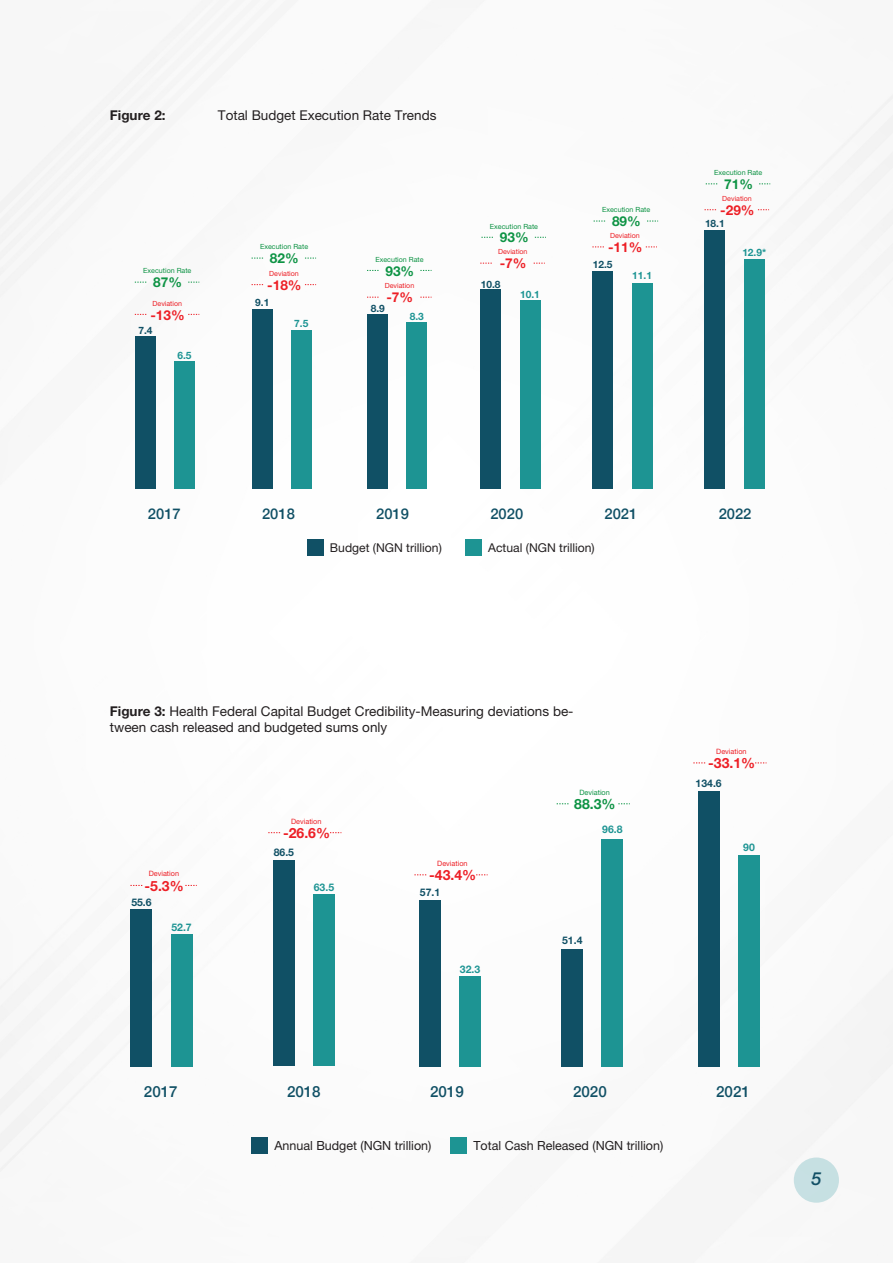
<style>
.page{position:relative;width:893px;height:1263px;background:#fff}
.page>*{position:absolute;margin:0;border:0;box-sizing:border-box;transform-origin:0 0}
.t1{font:italic 500 18px "Helvetica Neue LT Pro";color:#114f65}
.t2{font:500 15.3px "Helvetica Neue";color:#105065}
.t3{font:500 14.7px "Helvetica Neue";color:#105065}
.t4{font:700 14.1px "Helvetica Neue LT Pro";color:#ed1f26}
.t5{font:700 14.1px "Helvetica Neue LT Pro";color:#0d9344}
.t6{font:700 13.65px "Helvetica Neue LT Pro";color:#ed1f26}
.t7{font:700 13.65px "Helvetica Neue LT Pro";color:#0d9344}
.t8{font:13.5px/16.2px "Helvetica Neue LT Pro";color:#231f20}
.t9{font:700 13.5px "Helvetica Neue LT Pro";color:#231f20}
.t10{font:12.6px "Helvetica Neue LT Pro";color:#231f20}
.t11{font:12.15px "Helvetica Neue LT Pro";color:#231f20}
.t12{font:700 10.5px "Helvetica Neue LT Pro";color:#105065}
.t13{font:700 10.5px "Helvetica Neue LT Pro";color:#1d9493}
.t14{font:700 10.2px "Helvetica Neue LT Pro";color:#1d9493}
.t15{font:700 10.2px "Helvetica Neue LT Pro";color:#105065}
.t16{font:7.35px "Helvetica Neue LT Pro";color:#ed1f26}
.t17{font:7.35px "Helvetica Neue LT Pro";color:#0d9344}
.t18{font:7.05px "Helvetica Neue LT Pro";color:#0d9344}
.t19{font:7.05px "Helvetica Neue LT Pro";color:#ed1f26}
.s1{font-weight:700}
</style>
<div class="page">
<img style="left:0;top:0;width:893px;height:1263px">
<div style="left:794px;top:1157px;width:45px;height:46px;background:#c6e0e2;border-radius:50%"></div>
<div style="left:135px;top:337px;width:21px;height:152px;background:#105065"></div>
<div style="left:174px;top:361px;width:21px;height:128px;background:#1d9493"></div>
<svg style="left:135px;top:314px;width:12px;height:1px"></svg>
<svg style="left:135px;top:282px;width:12px;height:1px"></svg>
<svg style="left:252px;top:258px;width:12px;height:1px"></svg>
<svg style="left:367px;top:270px;width:12px;height:1px"></svg>
<svg style="left:481px;top:237px;width:13px;height:1px"></svg>
<div style="left:252px;top:310px;width:20px;height:179px;background:#105065"></div>
<div style="left:291px;top:331px;width:21px;height:158px;background:#1d9493"></div>
<svg style="left:252px;top:284px;width:12px;height:1px"></svg>
<div style="left:367px;top:314px;width:21px;height:175px;background:#105065"></div>
<div style="left:406px;top:322px;width:21px;height:167px;background:#1d9493"></div>
<svg style="left:367px;top:297px;width:12px;height:1px"></svg>
<div style="left:480px;top:290px;width:21px;height:199px;background:#105065"></div>
<div style="left:520px;top:300px;width:20px;height:189px;background:#1d9493"></div>
<svg style="left:480px;top:263px;width:12px;height:1px"></svg>
<svg style="left:594px;top:221px;width:12px;height:1px"></svg>
<div style="left:592px;top:272px;width:21px;height:217px;background:#105065"></div>
<div style="left:632px;top:283px;width:21px;height:206px;background:#1d9493"></div>
<svg style="left:592px;top:247px;width:13px;height:1px"></svg>
<svg style="left:706px;top:184px;width:12px;height:1px"></svg>
<div style="left:704px;top:230px;width:21px;height:259px;background:#105065"></div>
<div style="left:744px;top:259px;width:21px;height:230px;background:#1d9493"></div>
<svg style="left:704px;top:209px;width:13px;height:1px"></svg>
<div style="left:307px;top:540px;width:16px;height:16px;background:#105065"></div>
<div style="left:466px;top:540px;width:16px;height:16px;background:#1d9493"></div>
<div style="left:130px;top:909px;width:22px;height:157px;background:#105065"></div>
<div style="left:171px;top:934px;width:21px;height:132px;background:#1d9493"></div>
<svg style="left:130px;top:885px;width:13px;height:1px"></svg>
<svg style="left:185px;top:885px;width:12px;height:1px"></svg>
<div style="left:273px;top:860px;width:21px;height:206px;background:#105065"></div>
<div style="left:313px;top:894px;width:22px;height:172px;background:#1d9493"></div>
<svg style="left:268px;top:832px;width:13px;height:1px"></svg>
<div style="left:419px;top:900px;width:21px;height:166px;background:#105065"></div>
<div style="left:459px;top:976px;width:22px;height:90px;background:#1d9493"></div>
<svg style="left:414px;top:874px;width:13px;height:1px"></svg>
<svg style="left:476px;top:874px;width:12px;height:1px"></svg>
<div style="left:698px;top:791px;width:21px;height:275px;background:#105065"></div>
<div style="left:738px;top:855px;width:22px;height:211px;background:#1d9493"></div>
<svg style="left:693px;top:762px;width:13px;height:1px"></svg>
<div style="left:561px;top:949px;width:22px;height:117px;background:#105065"></div>
<div style="left:602px;top:839px;width:21px;height:227px;background:#1d9493"></div>
<svg style="left:557px;top:803px;width:12px;height:1px"></svg>
<svg style="left:618px;top:803px;width:12px;height:1px"></svg>
<div style="left:251px;top:1137px;width:17px;height:16px;background:#105065"></div>
<div style="left:450px;top:1137px;width:17px;height:16px;background:#1d9493"></div>
<p class="t9" style="left:110px;top:107px;width:57px">Figure 2:</p>
<p class="t8" style="left:218px;top:107px;width:220px">Total Budget Execution Rate Trends</p>
<p class="t18" style="left:260px;top:243px;width:50px">Execution Rate</p>
<p class="t7" style="left:270px;top:250px;width:30px">82%</p>
<p class="t18" style="left:375px;top:255px;width:50px">Execution Rate</p>
<p class="t18" style="left:143px;top:267px;width:50px">Execution Rate</p>
<p class="t7" style="left:153px;top:274px;width:30px">87%</p>
<p class="t19" style="left:269px;top:269px;width:31px">Deviation</p>
<p class="t6" style="left:267px;top:276px;width:36px">-18%</p>
<p class="t7" style="left:385px;top:262px;width:30px">93%</p>
<p class="t19" style="left:385px;top:282px;width:31px">Deviation</p>
<p class="t19" style="left:153px;top:299px;width:31px">Deviation</p>
<p class="t6" style="left:150px;top:306px;width:36px">-13%</p>
<p class="t15" style="left:139px;top:324px;width:16px">7.4</p>
<p class="t14" style="left:177px;top:349px;width:16px">6.5</p>
<p class="t15" style="left:255px;top:296px;width:16px">9.1</p>
<p class="t14" style="left:294px;top:317px;width:16px">7.5</p>
<p class="t6" style="left:386px;top:289px;width:28px">-7%</p>
<p class="t15" style="left:371px;top:302px;width:16px">8.9</p>
<p class="t14" style="left:410px;top:310px;width:16px">8.3</p>
<p class="t18" style="left:490px;top:222px;width:50px">Execution Rate</p>
<p class="t7" style="left:500px;top:229px;width:30px">93%</p>
<p class="t19" style="left:498px;top:248px;width:31px">Deviation</p>
<p class="t6" style="left:500px;top:255px;width:28px">-7%</p>
<p class="t15" style="left:481px;top:278px;width:21px">10.8</p>
<p class="t14" style="left:520px;top:288px;width:21px">10.1</p>
<p class="t18" style="left:602px;top:206px;width:50px">Execution Rate</p>
<p class="t6" style="left:608px;top:239px;width:36px">-11%</p>
<p class="t15" style="left:593px;top:258px;width:21px">12.5</p>
<p class="t14" style="left:632px;top:269px;width:21px">11.1</p>
<p class="t7" style="left:612px;top:213px;width:30px">89%</p>
<p class="t19" style="left:610px;top:231px;width:31px">Deviation</p>
<p class="t18" style="left:714px;top:168px;width:50px">Execution Rate</p>
<p class="t6" style="left:720px;top:202px;width:36px">-29%</p>
<p class="t15" style="left:705px;top:217px;width:21px">18.1</p>
<p class="t14" style="left:742px;top:246px;width:25px">12.9*</p>
<p class="t7" style="left:724px;top:176px;width:30px">71%</p>
<p class="t19" style="left:722px;top:194px;width:31px">Deviation</p>
<p class="t3" style="left:148px;top:502px;width:34px">2017</p>
<p class="t3" style="left:262px;top:502px;width:34px">2018</p>
<p class="t3" style="left:376px;top:502px;width:34px">2019</p>
<p class="t3" style="left:490px;top:502px;width:34px">2020</p>
<p class="t3" style="left:605px;top:502px;width:34px">2021</p>
<p class="t3" style="left:719px;top:502px;width:34px">2022</p>
<p class="t11" style="left:330px;top:541px;width:113px">Budget (NGN trillion)</p>
<p class="t11" style="left:488px;top:541px;width:108px">Actual (NGN trillion)</p>
<p class="t8" style="left:110px;top:703px;width:465px"><span class="s1">Figure 3:</span> Health Federal Capital Budget Credibility-Measuring deviations be&shy;tween cash released and budgeted sums only</p>
<p class="t17" style="left:579px;top:788px;width:32px">Deviation</p>
<p class="t16" style="left:149px;top:869px;width:32px">Deviation</p>
<p class="t4" style="left:145px;top:877px;width:41px">-5.3%</p>
<p class="t12" style="left:131px;top:895px;width:22px">55.6</p>
<p class="t13" style="left:171px;top:921px;width:22px">52.7</p>
<p class="t16" style="left:291px;top:817px;width:32px">Deviation</p>
<p class="t4" style="left:283px;top:824px;width:49px">-26.6%</p>
<p class="t12" style="left:274px;top:845px;width:22px">86.5</p>
<p class="t13" style="left:314px;top:880px;width:22px">63.5</p>
<p class="t16" style="left:437px;top:859px;width:32px">Deviation</p>
<p class="t4" style="left:429px;top:866px;width:49px">-43.4%</p>
<p class="t12" style="left:420px;top:886px;width:22px">57.1</p>
<p class="t13" style="left:460px;top:963px;width:22px">32.3</p>
<p class="t5" style="left:574px;top:795px;width:43px">88.3%</p>
<p class="t13" style="left:602px;top:822px;width:22px">96.8</p>
<p class="t12" style="left:562px;top:934px;width:22px">51.4</p>
<p class="t16" style="left:716px;top:747px;width:32px">Deviation</p>
<p class="t4" style="left:708px;top:754px;width:49px">-33.1%</p>
<p class="t12" style="left:696px;top:777px;width:28px">134.6</p>
<p class="t13" style="left:743px;top:841px;width:13px">90</p>
<p class="t2" style="left:144px;top:1080px;width:35px">2017</p>
<p class="t2" style="left:287px;top:1080px;width:35px">2018</p>
<p class="t2" style="left:430px;top:1080px;width:35px">2019</p>
<p class="t2" style="left:573px;top:1080px;width:35px">2020</p>
<p class="t2" style="left:716px;top:1080px;width:35px">2021</p>
<p class="t10" style="left:274px;top:1138px;width:158px">Annual Budget (NGN trillion)</p>
<p class="t10" style="left:473px;top:1138px;width:191px">Total Cash Released (NGN trillion)</p>
<h1 class="t1" style="left:811px;top:1168px;width:12px">5</h1>
</div>
